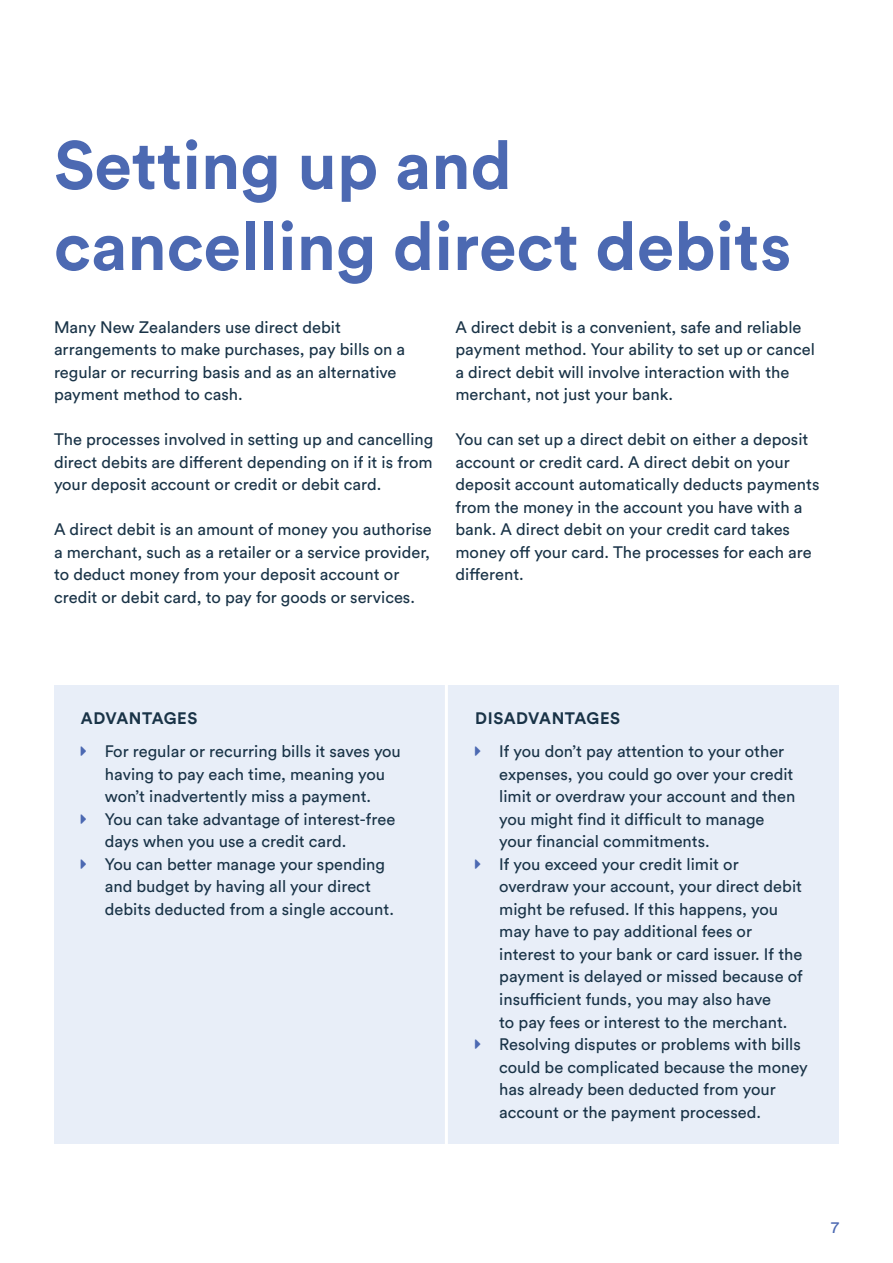
<style>
.page{position:relative;width:893px;height:1263px;background:#fff}
.page>*{position:absolute;margin:0;border:0;box-sizing:border-box;transform-origin:0 0}
.t1{font:700 67.5px/81px "Circular Std";color:#4c69b2}
.t2{font:16.5px/22.5px "Circular Std";color:#193347}
.t3{font:700 16.5px "Circular Std";letter-spacing:.035em;color:#193347}
.t4{font:16.5px "Circular Std";color:#4c69b2}
</style>
<div class="page">
<div style="left:54px;top:685px;width:785px;height:459px;background:#e8eef8"></div>
<hr style="left:445px;top:684px;width:3px;height:514px;background:#fff">
<h1 class="t1" style="left:54px;top:123px;width:739px">Setting up and cancelling direct debits</h1>
<p class="t2" style="left:54px;top:316px;width:353px">Many New Zealanders use direct debit arrangements to make purchases, pay bills on a regular or recurring basis and as an alternative payment method to cash.</p>
<p class="t2" style="left:54px;top:428px;width:381px;text-align:justify">The processes involved in setting up and cancelling direct debits are diferent depending on if it is from your deposit account or credit or debit card.</p>
<p class="t2" style="left:54px;top:518px;width:379px">A direct debit is an amount of money you authorise a merchant, such as a retailer or a service provider, to deduct money from your deposit account or credit or debit card, to pay for goods or services.</p>
<p class="t2" style="left:455px;top:316px;width:361px">A direct debit is a convenient, safe and reliable payment method. Your ability to set up or cancel a direct debit will involve interaction with the merchant, not just your bank.</p>
<p class="t2" style="left:455px;top:428px;width:366px">You can set up a direct debit on either a deposit account or credit card. A direct debit on your deposit account automatically deducts payments from the money in the account you have with a bank. A direct debit on your credit card takes money of your card. The processes for each are diferent.</p>
<h4 class="t3" style="left:81px;top:708px;width:118px">ADVANTAGES</h4>
<p class="t2" style="left:105px;top:740px;width:298px">For regular or recurring bills it saves you having to pay each time, meaning you won’t inadvertently miss a payment.</p>
<p class="t2" style="left:105px;top:808px;width:292px">You can take advantage of interest-free days when you use a credit card.</p>
<p class="t2" style="left:105px;top:853px;width:291px">You can better manage your spending and budget by having all your direct debits deducted from a single account.</p>
<h4 class="t3" style="left:475px;top:708px;width:146px">DISADVANTAGES</h4>
<p class="t2" style="left:499px;top:740px;width:298px">If you don’t pay attention to your other expenses, you could go over your credit limit or overdraw your account and then you might find it difficult to manage your financial commitments.</p>
<p class="t2" style="left:499px;top:853px;width:305px">If you exceed your credit limit or overdraw your account, your direct debit might be refused. If this happens, you may have to pay additional fees or interest to your bank or card issuer. If the payment is delayed or missed because of insufcient funds, you may also have<br>to pay fees or interest to the merchant.</p>
<p class="t2" style="left:499px;top:1033px;width:310px">Resolving disputes or problems with bills could be complicated because the money has already been deducted from your account or the payment processed.</p>
<p class="t4" style="left:831px;top:1217px;width:9px">7</p>
</div>
